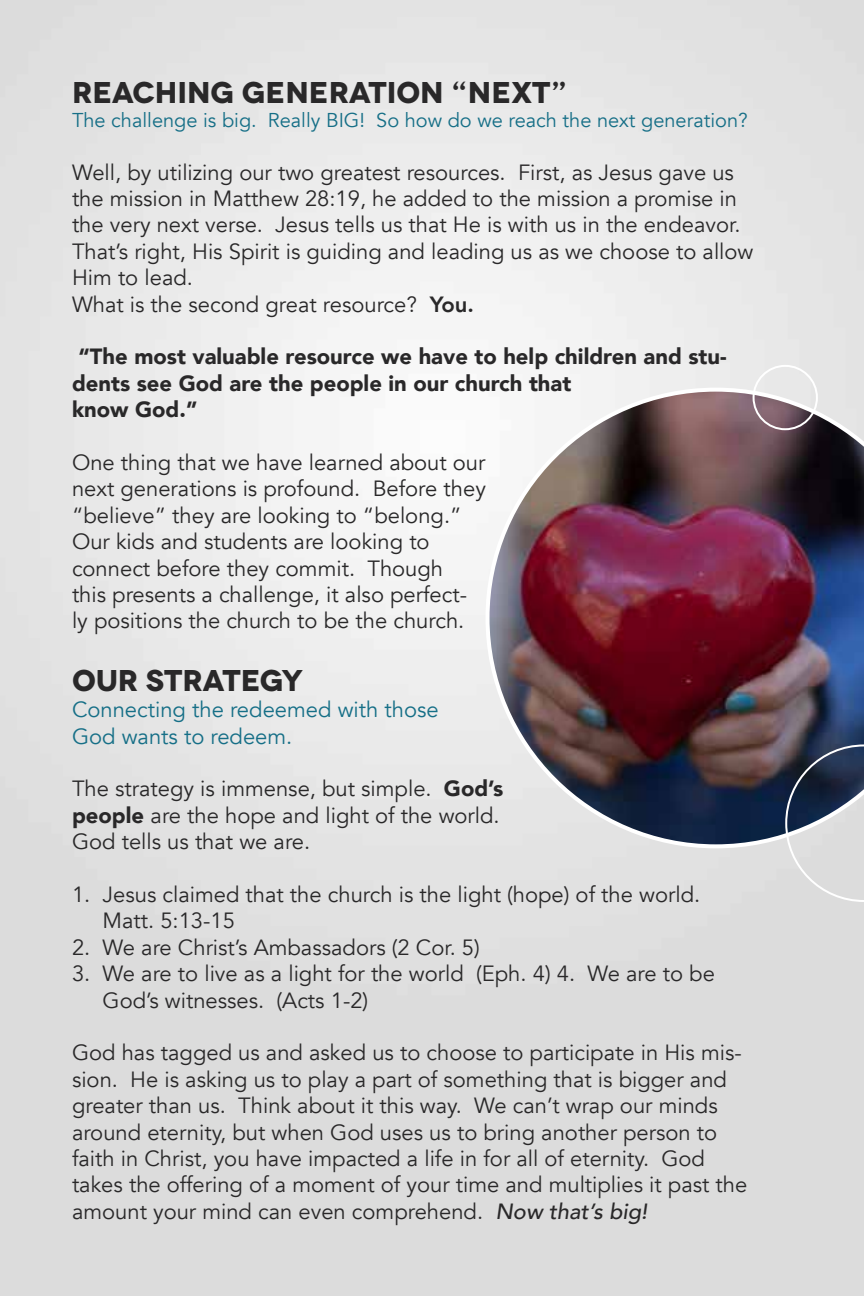
<style>
.page{position:relative;width:864px;height:1296px;background:#fff}
.page>*{position:absolute;margin:0;border:0;box-sizing:border-box;transform-origin:0 0}
.t1{font:700 30px "Novecentowide";color:#292829}
.t2{font:22px/26.4px "Avenir";color:#292829}
.t3{font:900 22px/26.4px "Avenir";color:#292829}
.t4{font:22px/26.4px "Avenir";color:#166f87}
.t5{font:20px "Avenir";color:#166f87}
.s1{font-weight:800}
.s2{font-weight:900}
.s3{font-weight:500;font-style:italic}
</style>
<div class="page">
<img style="left:486px;top:388px;width:378px;height:460px">
<svg style="left:785px;top:744px;width:79px;height:158px;background:#8c929d"></svg>
<div style="left:753px;top:365px;width:65px;height:65px;border:2px solid #fff;border-radius:50%"></div>
<h1 class="t1" style="left:72px;top:73px;width:497px">REACHING GENERATION “NEXT”</h1>
<p class="t5" style="left:72px;top:108px;width:677px">The challenge is big. Really BIG! So how do we reach the next generation?</p>
<p class="t2" style="left:72px;top:159px;width:683px">Well, by utilizing our two greatest resources. First, as Jesus gave us the mission in Matthew 28:19, he added to the mission a promise in the very next verse. Jesus tells us that He is with us in the endeavor.<br>That’s right, His Spirit is guiding and leading us as we choose to allow Him to lead.<br>What is the second great resource? <span class="s1">You.</span></p>
<p class="t3" style="left:72px;top:343px;width:656px">“The most valuable resource we have to help children and stu&shy;dents see God are the people in our church that<br>know God.”</p>
<p class="t2" style="left:72px;top:450px;width:415px">One thing that we have learned about our next generations is profound. Before they “believe” they are looking to “belong.” Our kids and students are looking to connect before they commit. Though<br>this presents a challenge, it also perfect&shy;ly positions the church to be the church.</p>
<h1 class="t1" style="left:72px;top:661px;width:233px">OUR STRATEGY</h1>
<p class="t4" style="left:72px;top:697px;width:368px">Connecting the redeemed with those<br>God wants to redeem.</p>
<p class="t2" style="left:72px;top:776px;width:433px">The strategy is immense, but simple. <span class="s2">God’s people</span> are the hope and light of the world.<br>God tells us that we are.</p>
<p class="t2" style="left:103px;top:882px;width:599px;text-indent:-31px">1. Jesus claimed that the church is the light (hope) of the world.<br>Matt. 5:13-15</p>
<p class="t2" style="left:72px;top:934px;width:409px">2. We are Christ’s Ambassadors (2 Cor. 5)</p>
<p class="t2" style="left:103px;top:961px;width:614px;text-indent:-31px">3. We are to live as a light for the world (Eph. 4) 4. We are to be<br>God’s witnesses. (Acts 1-2)</p>
<p class="t2" style="left:72px;top:1040px;width:677px">God has tagged us and asked us to choose to participate in His mis&shy;sion. He is asking us to play a part of something that is bigger and greater than us. Think about it this way. We can’t wrap our minds around eternity, but when God uses us to bring another person to faith in Christ, you have impacted a life in for all of eternity. God takes the offering of a moment of your time and multiplies it past the amount your mind can even comprehend. <span class="s3">Now that’s big!</span></p>
</div>
